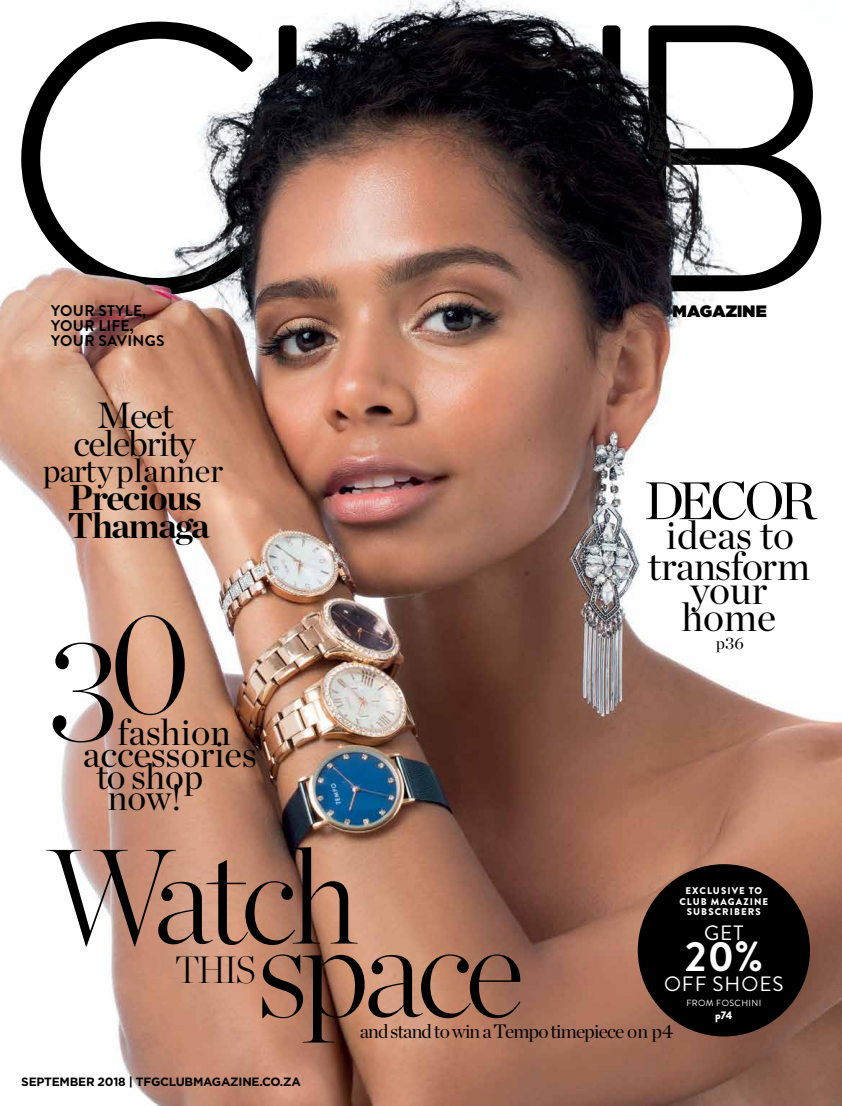
<style>
.page{position:relative;width:842px;height:1106px;background:#fff}
.page>*{position:absolute;margin:0;border:0;box-sizing:border-box;transform-origin:0 0}
.t1{font:200 145.2px "Chronicle Display";color:#000;scale:.95 1}
.t2{font:200 134.25px "Chronicle Display";letter-spacing:-.05em;color:#000;scale:.95 1}
.t3{font:52.65px "Chronicle Display";letter-spacing:-.08em;color:#000}
.t4{font:700 42.15px "Brandon Grotesque";color:#fff}
.t5{font:40.05px/54.4px "Chronicle Display";color:#000;text-align:center}
.t6{font:40.05px "Chronicle Display";letter-spacing:-.02em;color:#000}
.t7{font:200 37.95px "Chronicle Display";color:#000;scale:.95 1}
.t8{font:36.9px "Chronicle Display";color:#000}
.t9{font:36.45px "Chronicle Display";letter-spacing:-.04em;color:#000}
.t10{font:36px "Chronicle Display";color:#000}
.t11{font:700 35.85px "Chronicle Display";letter-spacing:-.04em;color:#000}
.t12{font:32.85px "Chronicle Display";color:#000}
.t13{font:20.7px "Brandon Grotesque";letter-spacing:.045em;color:#fff}
.t14{font:19.5px "Chronicle Display";letter-spacing:-.04em;color:#000}
.t15{font:16.8px "Chronicle Display";color:#000}
.t16{font:16.5px "Gotham Ultra";letter-spacing:.01em;color:#000}
.t17{font:700 15.45px/15px "Brandon Grotesque";letter-spacing:.02em;color:#000}
.t18{font:700 12px "Gotham";letter-spacing:-.02em;color:#000}
.t19{font:900 11.1px "Brandon Grotesque";color:#fff}
.t20{font:900 9.75px/10.4px "Brandon Grotesque";letter-spacing:.11em;color:#fff;text-align:center}
.t21{font:9px "Brandon Grotesque";letter-spacing:.045em;color:#fff}
</style>
<div class="page">
<img style="left:0;top:339px;width:842px;height:767px">
<img style="left:0;top:0;width:822px;height:339px">
<div style="left:638px;top:864px;width:172px;height:172px;background:#000;border-radius:50%"></div>
<p class="t17" style="left:51px;top:303px;width:115px">YOUR STYLE,<br>YOUR LIFE,<br>YOUR SAVINGS</p>
<h3 class="t9" style="left:97px;top:387px;width:79px">Meet</h3>
<h3 class="t9" style="left:74px;top:415px;width:124px">celebrity</h3>
<h3 class="t12" style="left:43px;top:445px;width:181px">party planner</h3>
<h3 class="t11" style="left:69px;top:469px;width:134px">Precious</h3>
<h3 class="t11" style="left:67px;top:496px;width:143px">Thamaga</h3>
<h1 class="t1" style="left:47px;top:566px;width:153px">30</h1>
<h3 class="t8" style="left:117px;top:704px;width:115px">fashion</h3>
<h3 class="t8" style="left:83px;top:725px;width:175px">accessories</h3>
<h3 class="t10" style="left:96px;top:749px;width:108px">to shop</h3>
<h3 class="t10" style="left:108px;top:770px;width:75px">now!</h3>
<h3 class="t16" style="left:673px;top:301px;width:96px">MAGAZINE</h3>
<h3 class="t3" style="left:644px;top:460px;width:173px">DECOR</h3>
<h3 class="t6" style="left:648px;top:535px;width:164px">transform</h3>
<h3 class="t5" style="left:666px;top:505px;width:130px">ideas to your</h3>
<h3 class="t5" style="left:682px;top:587px;width:96px">home</h3>
<h3 class="t15" style="left:716px;top:630px;width:29px">p36</h3>
<h2 class="t2" style="left:47px;top:794px;width:330px">Watch</h2>
<h3 class="t7" style="left:175px;top:941px;width:87px">THIS</h3>
<h2 class="t2" style="left:256px;top:868px;width:284px">space</h2>
<p class="t18" style="left:21px;top:1074px;width:281px">SEPTEMBER 2018 | TFGCLUBMAGAZINE.CO.ZA</p>
<p class="t20" style="left:679px;top:886px;width:90px">EXCLUSIVE TO<br>CLUB MAGAZINE<br>SUBSCRIBERS</p>
<h3 class="t13" style="left:704px;top:918px;width:41px">GET</h3>
<h3 class="t4" style="left:685px;top:927px;width:80px">20%</h3>
<h3 class="t13" style="left:664px;top:969px;width:121px">OFF SHOES</h3>
<p class="t21" style="left:686px;top:997px;width:76px">FROM FOSCHINI</p>
<p class="t19" style="left:715px;top:1007px;width:19px">p74</p>
<h3 class="t14" style="left:360px;top:1016px;width:315px">and stand to win a Tempo timepiece on p4</h3>
</div>
